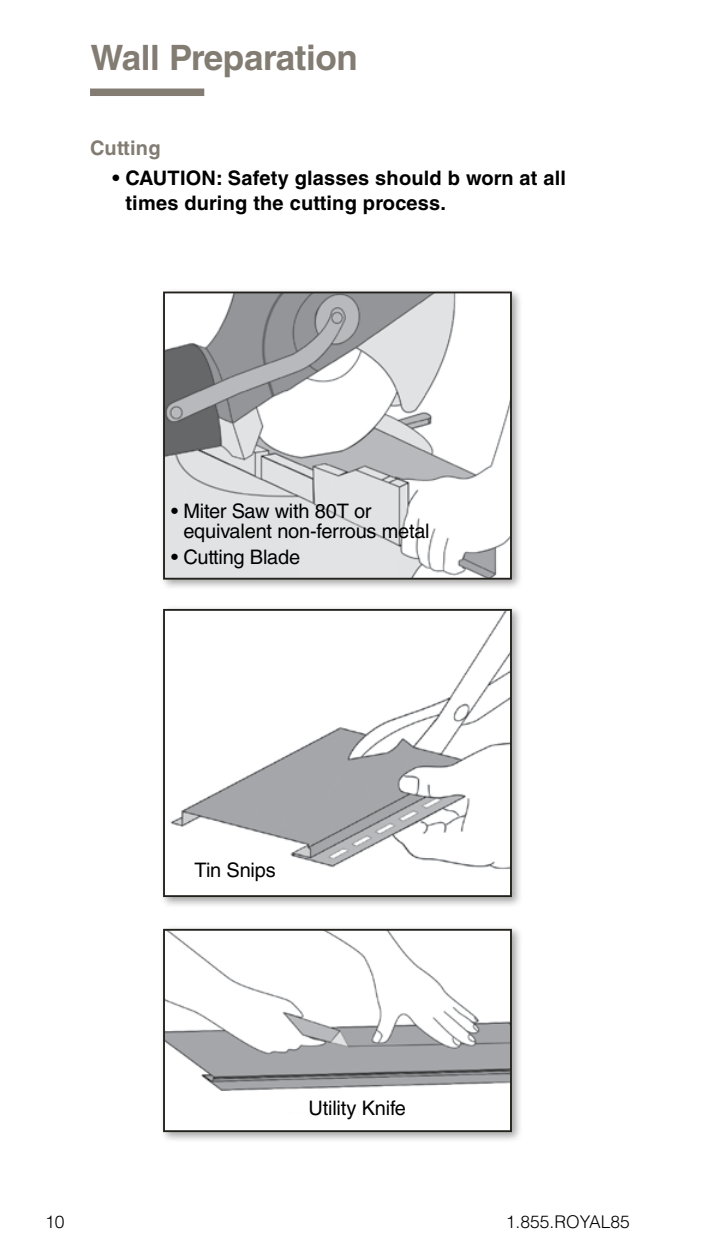
<style>
.page{position:relative;width:720px;height:1260px;background:#fff}
.page>*{position:absolute;margin:0;border:0;box-sizing:border-box;transform-origin:0 0}
.t1{font:700 35px "Helvetica LT Std";letter-spacing:-.01em;color:#827c72}
.t2{font:20px/20px "Helvetica LT Std";letter-spacing:-.01em;color:#000}
.t3{font:700 20px/25px "Helvetica LT Std";letter-spacing:.01em;color:#000}
.t4{font:700 20px "Helvetica LT Std";letter-spacing:.01em;color:#827c72}
.t5{font:300 17.5px "Helvetica LT Std";color:#000}
</style>
<div class="page">
<div style="left:90px;top:89px;width:114px;height:7px;background:#827c72"></div>
<div style="left:160px;top:288px;width:363px;height:302px;background:#000;opacity:.35"></div>
<img style="left:166px;top:295px;width:343px;height:282px">
<div style="left:163px;top:292px;width:349px;height:288px;border:2px solid #23211c"></div>
<div style="left:160px;top:925px;width:363px;height:218px;background:#000;opacity:.35"></div>
<img style="left:166px;top:932px;width:343px;height:197px">
<div style="left:163px;top:929px;width:349px;height:203px;border:2px solid #23211c"></div>
<div style="left:160px;top:605px;width:363px;height:303px;background:#000;opacity:.35"></div>
<img style="left:166px;top:612px;width:343px;height:282px">
<div style="left:163px;top:609px;width:349px;height:288px;border:2px solid #23211c"></div>
<h1 class="t1" style="left:90px;top:36px;width:269px">Wall Preparation</h1>
<p class="t4" style="left:90px;top:136px;width:72px">Cutting</p>
<p class="t3" style="left:125px;top:165px;width:442px;text-indent:-13px">• CAUTION: Safety glasses should b worn at all times during the cutting process.</p>
<p class="t2" style="left:183px;top:501px;width:248px;text-indent:-12px">• Miter Saw with 80T or equivalent non-ferrous metal</p>
<p class="t2" style="left:171px;top:547px;width:131px">• Cutting Blade</p>
<p class="t2" style="left:194px;top:860px;width:83px">Tin Snips</p>
<p class="t2" style="left:309px;top:1098px;width:99px">Utility Knife</p>
<p class="t5" style="left:45px;top:1210px;width:21px">10</p>
<p class="t5" style="left:506px;top:1210px;width:126px">1.855.ROYAL85</p>
</div>
